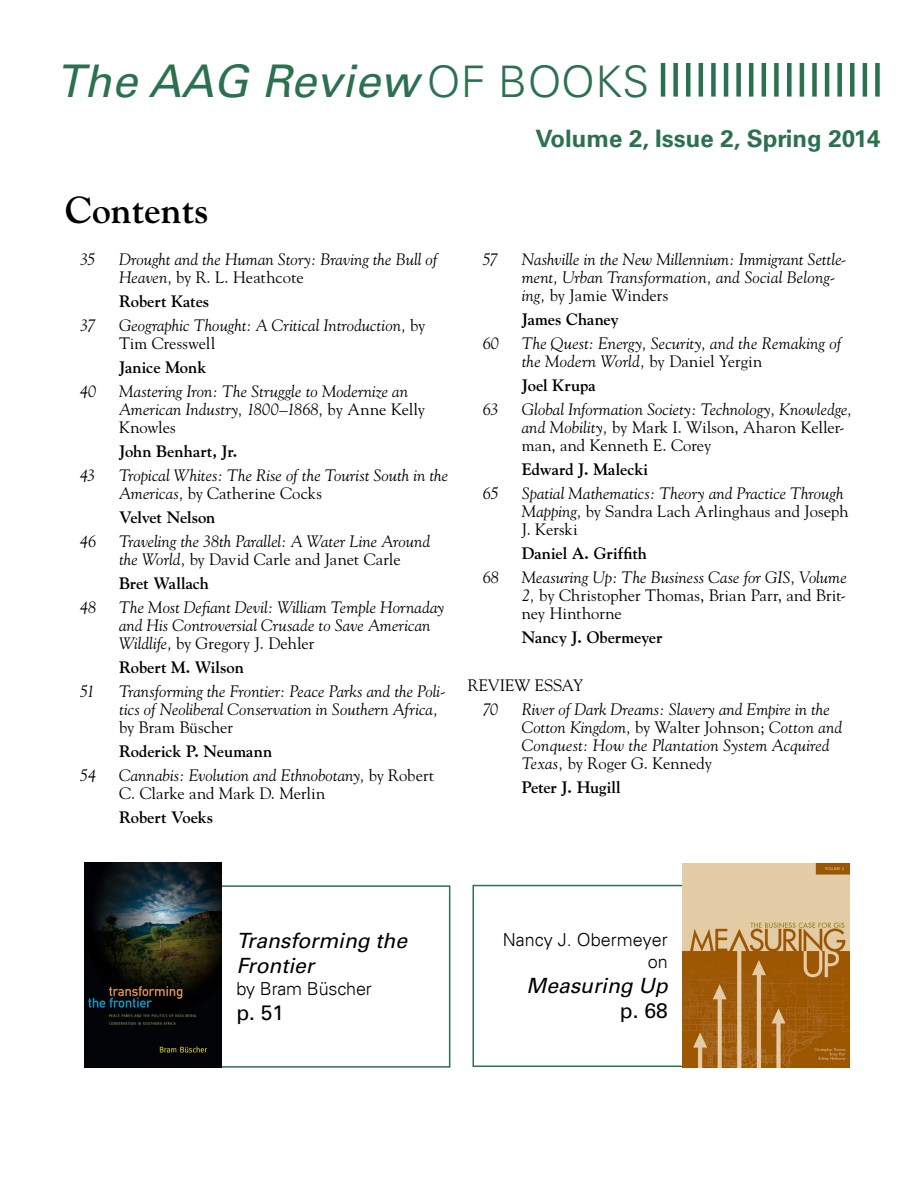
<style>
.page{position:relative;width:918px;height:1188px;background:#fff}
.page>*{position:absolute;margin:0;border:0;box-sizing:border-box;transform-origin:0 0}
.t1{font:italic 45px "Univers LT Std";letter-spacing:.01em;color:#2b7150}
.t2{font:700 37.5px "Goudy";color:#000}
.t3{font:700 24px "Univers LT Std";color:#2b7150}
.t4{font:italic 21px/25.2px "Univers LT Std";color:#000}
.t5{font:21px "Univers LT Std";color:#000}
.t6{font:300 18px/21.6px "Univers";color:#000;text-align:right}
.t7{font:italic 16.5px/18px "Goudy";letter-spacing:.005em;color:#000}
.t8{font:700 16.5px "Goudy";letter-spacing:-.005em;color:#000}
.t9{font:16.5px/18px "Goudy";color:#000;text-align:justify}
.s1{font-weight:300;font-style:normal;font-size:43.5px}
.s2{font-style:normal}
.s3{font-style:italic}
</style>
<div class="page">
<div style="left:472px;top:885px;width:377px;height:182px;border:2px solid #2b7150"></div>
<div style="left:89px;top:885px;width:361px;height:183px;border:2px solid #2b7150"></div>
<hr style="left:661px;top:63px;width:4px;height:34px;background:#2b7150">
<div style="left:787px;top:63px;width:5px;height:34px;background:#2b7150"></div>
<div style="left:673px;top:63px;width:5px;height:34px;background:#2b7150"></div>
<hr style="left:800px;top:63px;width:4px;height:34px;background:#2b7150">
<hr style="left:686px;top:63px;width:4px;height:34px;background:#2b7150">
<div style="left:812px;top:63px;width:5px;height:34px;background:#2b7150"></div>
<hr style="left:699px;top:63px;width:4px;height:34px;background:#2b7150">
<hr style="left:825px;top:63px;width:4px;height:34px;background:#2b7150">
<div style="left:711px;top:63px;width:5px;height:34px;background:#2b7150"></div>
<div style="left:837px;top:63px;width:5px;height:34px;background:#2b7150"></div>
<hr style="left:724px;top:63px;width:4px;height:34px;background:#2b7150">
<div style="left:850px;top:63px;width:5px;height:34px;background:#2b7150"></div>
<div style="left:736px;top:63px;width:5px;height:34px;background:#2b7150"></div>
<hr style="left:863px;top:63px;width:4px;height:34px;background:#2b7150">
<hr style="left:749px;top:63px;width:4px;height:34px;background:#2b7150">
<div style="left:875px;top:63px;width:5px;height:34px;background:#2b7150"></div>
<hr style="left:762px;top:63px;width:4px;height:34px;background:#2b7150">
<div style="left:774px;top:63px;width:5px;height:34px;background:#2b7150"></div>
<img style="left:85px;top:863px;width:136px;height:205px">
<img style="left:683px;top:863px;width:166px;height:204px">
<h1 class="t1" style="left:56px;top:55px;width:594px">The AAG Review <span class="s1">OF BOOKS</span></h1>
<h3 class="t3" style="left:535px;top:124px;width:347px">Volume 2, Issue 2, Spring 2014</h3>
<h2 class="t2" style="left:65px;top:187px;width:145px">Contents</h2>
<p class="t7" style="left:80px;top:249px;width:17px">35</p>
<p class="t7" style="left:119px;top:249px;width:320px">Drought and the Human Story: Braving the Bull of<br>Heaven, <span class="s2">by R. L. Heathcote</span></p>
<p class="t8" style="left:119px;top:291px;width:92px">Robert Kates</p>
<p class="t7" style="left:80px;top:316px;width:17px">37</p>
<p class="t7" style="left:119px;top:316px;width:308px">Geographic Thought: A Critical Introduction, <span class="s2">by<br>Tim Cresswell</span></p>
<p class="t8" style="left:119px;top:357px;width:89px">Janice Monk</p>
<p class="t7" style="left:80px;top:382px;width:18px">40</p>
<p class="t7" style="left:119px;top:382px;width:308px">Mastering Iron: The Struggle to Modernize an<br>American Industry, 1800–1868, <span class="s2">by Anne Kelly<br>Knowles</span></p>
<p class="t8" style="left:119px;top:441px;width:120px">John Benhart, Jr.</p>
<p class="t7" style="left:80px;top:466px;width:17px">43</p>
<p class="t7" style="left:119px;top:466px;width:331px">Tropical Whites: The Rise of the Tourist South in the<br>Americas, <span class="s2">by Catherine Cocks</span></p>
<p class="t8" style="left:119px;top:507px;width:98px">Velvet Nelson</p>
<p class="t7" style="left:80px;top:532px;width:18px">46</p>
<p class="t7" style="left:119px;top:532px;width:313px">Traveling the 38th Parallel: A Water Line Around the World, <span class="s2">by David Carle and Janet Carle</span></p>
<p class="t8" style="left:119px;top:573px;width:91px">Bret Wallach</p>
<p class="t7" style="left:80px;top:598px;width:18px">48</p>
<p class="t7" style="left:119px;top:598px;width:327px">The Most Defiant Devil: William Temple Hornaday and His Controversial Crusade to Save American<br>Wildlife, <span class="s2">by Gregory J. Dehler</span></p>
<p class="t8" style="left:119px;top:657px;width:126px">Robert M. Wilson</p>
<p class="t7" style="left:80px;top:682px;width:16px">51</p>
<p class="t7" style="left:119px;top:682px;width:328px">Transforming the Frontier: Peace Parks and the Poli&shy;tics of Neoliberal Conservation in Southern Africa,</p>
<p class="t9" style="left:119px;top:717px;width:115px">by Bram Büscher</p>
<p class="t8" style="left:119px;top:741px;width:155px">Roderick P. Neumann</p>
<p class="t7" style="left:80px;top:766px;width:18px">54</p>
<p class="t7" style="left:119px;top:766px;width:317px">Cannabis: Evolution and Ethnobotany, <span class="s2">by Robert<br>C. Clarke and Mark D. Merlin</span></p>
<p class="t8" style="left:119px;top:807px;width:96px">Robert Voeks</p>
<p class="t7" style="left:483px;top:250px;width:17px">57</p>
<p class="t7" style="left:522px;top:250px;width:326px">Nashville in the New Millennium: Immigrant Settle&shy;ment, Urban Transformation, and Social Belong&shy;ing, <span class="s2">by Jamie Winders</span></p>
<p class="t8" style="left:522px;top:309px;width:99px">James Chaney</p>
<p class="t7" style="left:483px;top:334px;width:18px">60</p>
<p class="t7" style="left:522px;top:334px;width:321px">The Quest: Energy, Security, and the Remaking of the Modern World, <span class="s2">by Daniel Yergin</span></p>
<p class="t8" style="left:522px;top:375px;width:75px">Joel Krupa</p>
<p class="t7" style="left:483px;top:400px;width:18px">63</p>
<p class="t7" style="left:522px;top:400px;width:332px">Global Information Society: Technology, Knowledge, and Mobility, <span class="s2">by Mark I. Wilson, Aharon Keller&shy;man, and Kenneth E. Corey</span></p>
<p class="t8" style="left:522px;top:459px;width:128px">Edward J. Malecki</p>
<p class="t7" style="left:483px;top:484px;width:18px">65</p>
<p class="t7" style="left:522px;top:484px;width:328px">Spatial Mathematics: Theory and Practice Through<br>Mapping, <span class="s2">by Sandra Lach Arlinghaus and Joseph<br>J. Kerski</span></p>
<p class="t8" style="left:522px;top:543px;width:127px">Daniel A. Griffith</p>
<p class="t7" style="left:483px;top:568px;width:18px">68</p>
<p class="t9" style="left:522px;top:568px;width:327px"><span class="s3">Measuring Up: The Business Case for GIS, Volume 2,</span> by Christopher Thomas, Brian Parr, and Brit&shy;ney Hinthorne</p>
<p class="t8" style="left:522px;top:627px;width:142px">Nancy J. Obermeyer</p>
<p class="t9" style="left:468px;top:676px;width:117px">REVIEW ESSAY</p>
<p class="t7" style="left:483px;top:700px;width:17px">70</p>
<p class="t7" style="left:522px;top:700px;width:322px">River of Dark Dreams: Slavery and Empire in the Cotton Kingdom, <span class="s2">by Walter Johnson;</span> Cotton and Conquest: How the Plantation System Acquired Texas, <span class="s2">by Roger G. Kennedy</span></p>
<p class="t8" style="left:522px;top:777px;width:101px">Peter J. Hugill</p>
<p class="t4" style="left:236px;top:928px;width:172px">Transforming the<br>Frontier</p>
<p class="t6" style="left:236px;top:978px;width:137px">by Bram Büscher</p>
<p class="t5" style="left:236px;top:1000px;width:49px">p. 51</p>
<p class="t6" style="left:503px;top:929px;width:167px">Nancy J. Obermeyer on</p>
<p class="t4" style="left:527px;top:974px;width:143px">Measuring Up</p>
<p class="t5" style="left:620px;top:999px;width:49px">p. 68</p>
</div>
